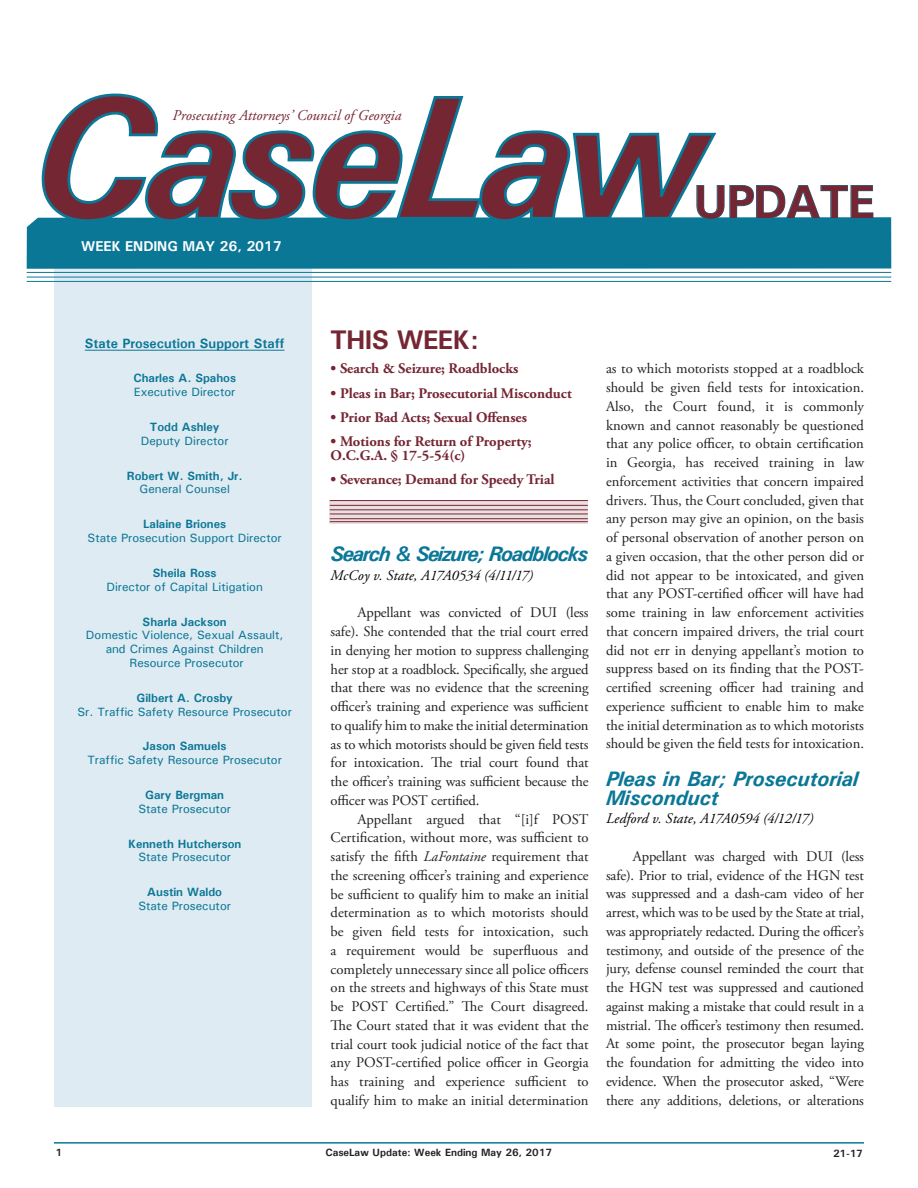
<style>
.page{position:relative;width:918px;height:1188px;background:#fff}
.page>*{position:absolute;margin:0;border:0;box-sizing:border-box;transform-origin:0 0}
.t1{font:700 47.1px "Univers";letter-spacing:-.025em;color:#752633}
.t2{font:700 27px "Univers";letter-spacing:-.025em;color:#752633}
.t3{font:italic 700 21px/18.8px "Univers";color:#0b7797}
.t4{font:italic 700 21px "Univers";letter-spacing:-.06em;color:#0b7797}
.t5{font:italic 15px "Adobe Garamond Pro";color:#752633}
.t6{font:14.7px/18.8px "Adobe Garamond Pro";letter-spacing:-.005em;color:#231f20;text-align:justify}
.t7{font:700 14.7px/13.5px "Adobe Garamond Pro";color:#752633}
.t8{font:italic 14.7px "Adobe Garamond Pro";letter-spacing:.005em;color:#000}
.t9{font:700 14.25px "Univers";letter-spacing:-.01em;color:#fff}
.t10{font:700 13.5px "Univers";color:#0b7797}
.t11{font:500 12px/13.8px "Univers";color:#0b7797;text-align:center}
.t12{font:700 12px "Univers";color:#0b7797}
.t13{font:700 10.5px "Univers";color:#231f20}
.s1{font-style:italic}
</style>
<div class="page">
<hr style="left:54px;top:1142px;width:810px;height:2px;background:#0b7797">
<div style="left:54px;top:228px;width:258px;height:879px;background:#dfebf2"></div>
<hr style="left:85px;top:350px;width:200px;height:1px;background:#0b7797">
<div style="left:27px;top:217px;width:864px;height:52px;background:#0b7797"></div>
<hr style="left:27px;top:272px;width:864px;height:1px;background:#0b7797">
<hr style="left:27px;top:277px;width:864px;height:1px;background:#0b7797">
<svg style="left:330px;top:501px;width:258px;height:23px;background:#e0ced1"></svg>
<hr style="left:330px;top:500px;width:258px;height:1px;background:#752633">
<hr style="left:330px;top:514px;width:258px;height:1px;background:#752633">
<hr style="left:330px;top:518px;width:258px;height:1px;background:#752633">
<hr style="left:330px;top:521px;width:258px;height:1px;background:#752633">
<hr style="left:330px;top:505px;width:258px;height:1px;background:#752633">
<hr style="left:330px;top:509px;width:258px;height:1px;background:#752633">
<svg style="left:719px;top:185px;width:155px;height:35px"></svg>
<hr style="left:27px;top:281px;width:864px;height:1px;background:#0b7797">
<svg style="left:40px;top:93px;width:679px;height:130px"></svg>
<p class="t5" style="left:172px;top:107px;width:230px">Prosecuting Attorneys’ Council of Georgia</p>
<p class="t9" style="left:81px;top:237px;width:202px">WEEK ENDING MAY 26, 2017</p>
<h1 class="t1" style="left:694px;top:172px;width:182px">UPDATE</h1>
<p class="t10" style="left:85px;top:334px;width:201px">State Prosecution Support Staff</p>
<p class="t12" style="left:133px;top:371px;width:104px">Charles A. Spahos</p>
<p class="t11" style="left:134px;top:385px;width:103px">Executive Director</p>
<p class="t12" style="left:150px;top:419px;width:71px">Todd Ashley</p>
<p class="t11" style="left:141px;top:434px;width:89px">Deputy Director</p>
<p class="t12" style="left:127px;top:468px;width:117px">Robert W. Smith, Jr.</p>
<p class="t11" style="left:140px;top:482px;width:92px">General Counsel</p>
<p class="t12" style="left:143px;top:517px;width:85px">Lalaine Briones</p>
<p class="t11" style="left:88px;top:531px;width:196px">State Prosecution Support Director</p>
<p class="t12" style="left:153px;top:565px;width:65px">Sheila Ross</p>
<p class="t11" style="left:106px;top:579px;width:158px">Director of Capital Litigation</p>
<p class="t12" style="left:143px;top:614px;width:86px">Sharla Jackson</p>
<p class="t11" style="left:86px;top:628px;width:199px">Domestic Violence, Sexual Assault, and Crimes Against Children<br>Resource Prosecutor</p>
<p class="t12" style="left:137px;top:690px;width:98px">Gilbert A. Crosby</p>
<p class="t11" style="left:77px;top:704px;width:216px">Sr. Traffic Safety Resource Prosecutor</p>
<p class="t12" style="left:143px;top:739px;width:85px">Jason Samuels</p>
<p class="t11" style="left:87px;top:753px;width:196px">Traffic Safety Resource Prosecutor</p>
<p class="t12" style="left:145px;top:787px;width:80px">Gary Bergman</p>
<p class="t11" style="left:138px;top:801px;width:94px">State Prosecutor</p>
<p class="t12" style="left:128px;top:836px;width:115px">Kenneth Hutcherson</p>
<p class="t11" style="left:138px;top:850px;width:94px">State Prosecutor</p>
<p class="t12" style="left:147px;top:885px;width:76px">Austin Waldo</p>
<p class="t11" style="left:138px;top:899px;width:94px">State Prosecutor</p>
<h2 class="t2" style="left:330px;top:323px;width:150px">THIS WEEK:</h2>
<p class="t7" style="left:330px;top:362px;width:189px">• Search &amp; Seizure; Roadblocks</p>
<p class="t7" style="left:330px;top:387px;width:243px">• Pleas in Bar; Prosecutorial Misconduct</p>
<p class="t7" style="left:330px;top:411px;width:198px">• Prior Bad Acts; Sexual Offenses</p>
<p class="t7" style="left:330px;top:435px;width:203px">• Motions for Return of Property;<br>O.C.G.A. § 17-5-54(c)</p>
<p class="t7" style="left:330px;top:473px;width:226px">• Severance; Demand for Speedy Trial</p>
<h3 class="t4" style="left:331px;top:541px;width:259px">Search &amp; Seizure; Roadblocks</h3>
<p class="t8" style="left:331px;top:566px;width:204px">McCoy v. State, A17A0534 (4/11/17)</p>
<p class="t6" style="left:331px;top:604px;width:260px;text-indent:27px">Appellant was convicted of DUI (less safe). She contended that the trial court erred in denying her motion to suppress challenging her stop at a roadblock. Specifically, she argued that there was no evidence that the screening officer’s training and experience was sufficient to qualify him to make the initial determination as to which motorists should be given field tests for intoxication. The trial court found that the officer’s training was sufficient because the officer was POST certified.</p>
<p class="t6" style="left:331px;top:810px;width:260px;text-indent:27px">Appellant argued that “[i]f POST Certification, without more, was sufficient to satisfy the fifth <span class="s1">LaFontaine</span> requirement that the screening officer’s training and experience be sufficient to qualify him to make an initial determination as to which motorists should be given field tests for intoxication, such a requirement would be superfluous and completely unnecessary since all police officers on the streets and highways of this State must be POST Certified.” The Court disagreed.<br>The Court stated that it was evident that the trial court took judicial notice of the fact that any POST-certified police officer in Georgia has training and experience sufficient to qualify him to make an initial determination</p>
<p class="t6" style="left:606px;top:360px;width:260px">as to which motorists stopped at a roadblock should be given field tests for intoxication.<br>Also, the Court found, it is commonly known and cannot reasonably be questioned that any police officer, to obtain certification in Georgia, has received training in law enforcement activities that concern impaired drivers. Thus, the Court concluded, given that any person may give an opinion, on the basis of personal observation of another person on a given occasion, that the other person did or did not appear to be intoxicated, and given that any POST-certified officer will have had some training in law enforcement activities that concern impaired drivers, the trial court did not err in denying appellant’s motion to suppress based on its finding that the POST&shy;certified screening officer had training and experience sufficient to enable him to make the initial determination as to which motorists should be given the field tests for intoxication.</p>
<h3 class="t3" style="left:606px;top:769px;width:254px">Pleas in Bar; Prosecutorial<br>Misconduct</h3>
<p class="t8" style="left:606px;top:810px;width:209px">Ledford v. State, A17A0594 (4/12/17)</p>
<p class="t6" style="left:606px;top:847px;width:260px;text-indent:27px">Appellant was charged with DUI (less safe). Prior to trial, evidence of the HGN test was suppressed and a dash-cam video of her arrest, which was to be used by the State at trial, was appropriately redacted. During the officer’s testimony, and outside of the presence of the jury, defense counsel reminded the court that the HGN test was suppressed and cautioned against making a mistake that could result in a mistrial. The officer’s testimony then resumed.<br>At some point, the prosecutor began laying the foundation for admitting the video into evidence. When the prosecutor asked, “Were there any additions, deletions, or alterations</p>
<p class="t13" style="left:56px;top:1146px;width:8px">1</p>
<p class="t13" style="left:326px;top:1146px;width:228px">CaseLaw Update: Week Ending May 26, 2017</p>
<p class="t13" style="left:833px;top:1147px;width:31px">21-17</p>
</div>
